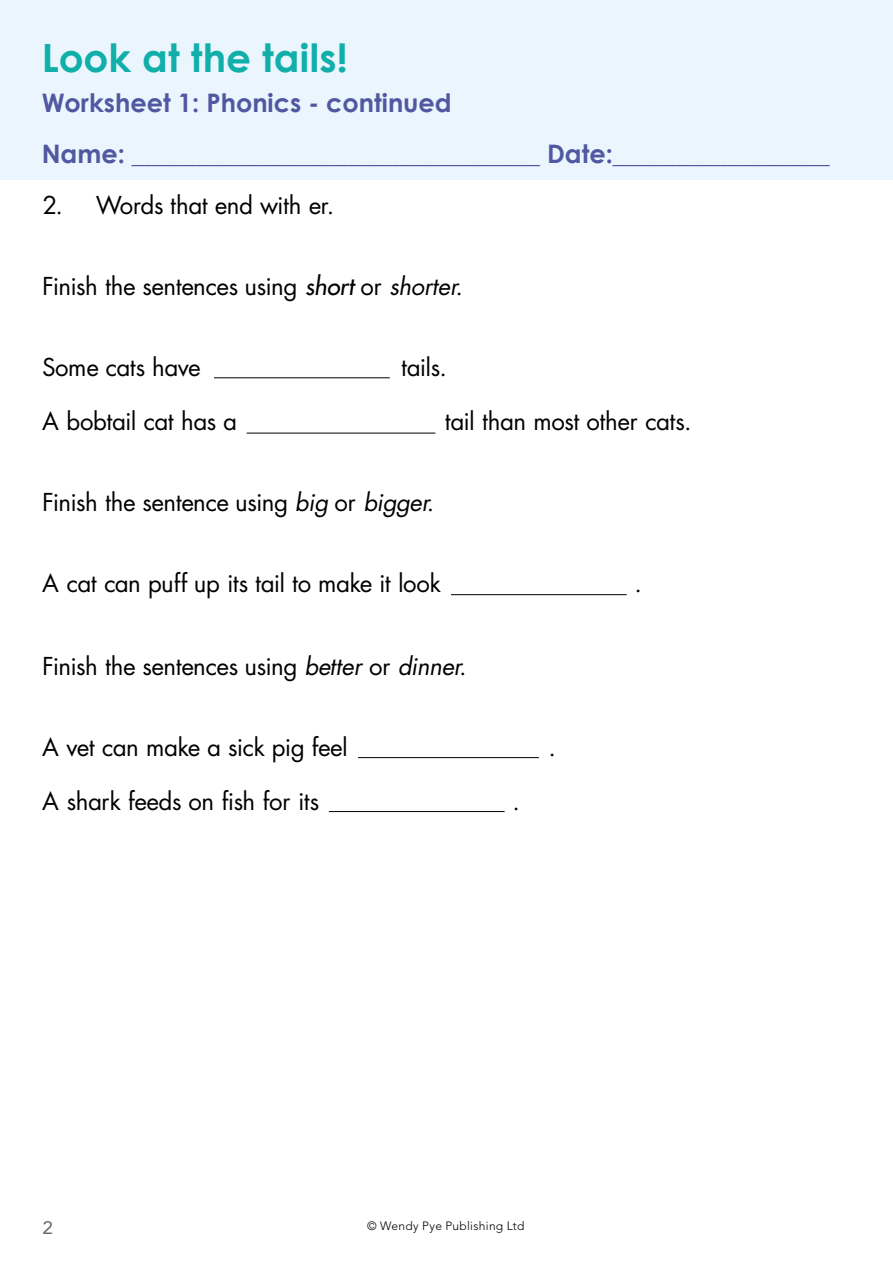
<style>
.page{position:relative;width:893px;height:1263px;background:#fff}
.page>*{position:absolute;margin:0;border:0;box-sizing:border-box;transform-origin:0 0}
.t1{font:700 39px "Century Gothic";letter-spacing:.005em;color:#11afaa}
.t2{font:700 25.5px/51px "Century Gothic";color:#4f58a0}
.t3{font:24px "US Asunshine";letter-spacing:-.005em;color:#000}
.t4{font:18px "Avenir LT Std";color:#636569;scale:1.05 1}
.t5{font:300 12px "Avenir LT Std";letter-spacing:.025em;color:#000}
.s1{font-style:italic}
</style>
<div class="page">
<div style="left:0;top:0;width:893px;height:179px;background:#eaf5fd"></div>
<hr style="left:214px;top:377px;width:176px;height:1px;background:#000">
<hr style="left:247px;top:433px;width:188px;height:1px;background:#000">
<hr style="left:451px;top:594px;width:176px;height:1px;background:#000">
<hr style="left:358px;top:757px;width:181px;height:1px;background:#000">
<hr style="left:329px;top:811px;width:176px;height:1px;background:#000">
<h1 class="t1" style="left:42px;top:28px;width:307px">Look at the tails!</h1>
<p class="t2" style="left:42px;top:76px;width:789px">Worksheet 1: Phonics - continued<br>Name: ________________________________ Date:_________________</p>
<p class="t3" style="left:43px;top:189px;width:293px">2. Words that end with er.</p>
<p class="t3" style="left:43px;top:270px;width:422px">Finish the sentences using <span class="s1">short</span> or <span class="s1">shorter</span>.</p>
<p class="t3" style="left:43px;top:351px;width:159px">Some cats have</p>
<p class="t3" style="left:402px;top:351px;width:47px">tails.</p>
<p class="t3" style="left:43px;top:405px;width:196px">A bobtail cat has a</p>
<p class="t3" style="left:445px;top:405px;width:248px">tail than most other cats.</p>
<p class="t3" style="left:43px;top:486px;width:393px">Finish the sentence using <span class="s1">big</span> or <span class="s1">bigger</span>.</p>
<p class="t3" style="left:43px;top:567px;width:400px">A cat can puff up its tail to make it look</p>
<p class="t3" style="left:43px;top:649px;width:425px">Finish the sentences using <span class="s1">better</span> or <span class="s1">dinner</span>.</p>
<p class="t3" style="left:43px;top:730px;width:307px">A vet can make a sick pig feel</p>
<p class="t3" style="left:43px;top:784px;width:278px">A shark feeds on fish for its</p>
<p class="t3" style="left:513px;top:784px;width:8px">.</p>
<p class="t3" style="left:549px;top:730px;width:8px">.</p>
<p class="t3" style="left:635px;top:567px;width:8px">.</p>
<p class="t4" style="left:43px;top:1217px;width:12px">2</p>
<p class="t5" style="left:367px;top:1218px;width:159px">© Wendy Pye Publishing Ltd</p>
</div>
